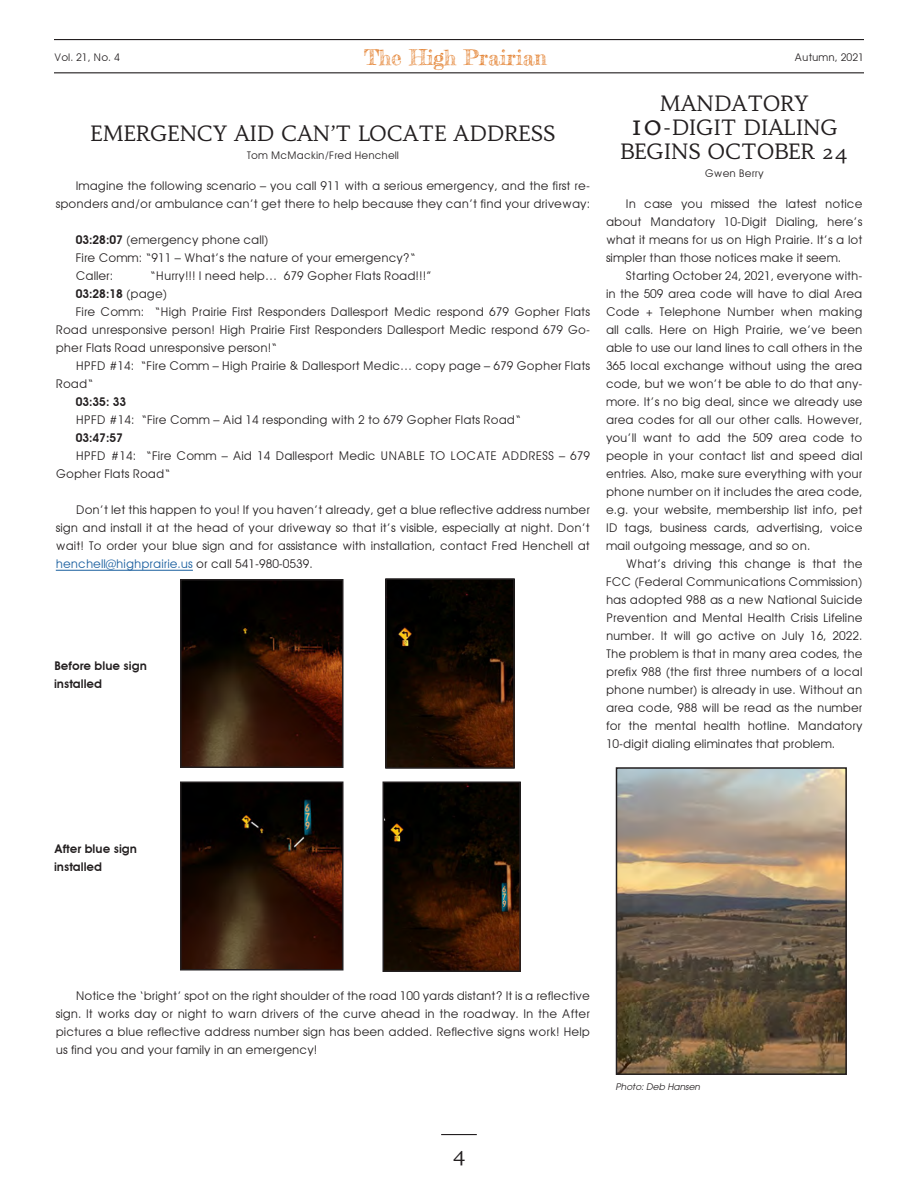
<style>
.page{position:relative;width:918px;height:1188px;background:#fff}
.page>*{position:absolute;margin:0;border:0;box-sizing:border-box;transform-origin:0 0}
.Headline{font:21px/24px "Habibi";color:#231f20;text-align:center}
.t1{font:21px "Frederickathe Great";color:#e27b26}
.t2{font:12px/18px "Avant Garde";color:#231f20;text-align:justify}
.t3{font:600 12px/18px "Avant Garde";color:#231f20}
.byline{font:10.5px "Avant Garde";color:#231f20}
.t4{font:italic 9px "Avant Garde";color:#231f20}
.s1{font-weight:600}
.s2{font-weight:400}
.s3{color:#175d9e}
.s4{font-size:30px}
</style>
<div class="page">
<hr style="left:54px;top:72px;width:810px;height:1px;background:#231f20">
<hr style="left:54px;top:39px;width:810px;height:1px;background:#231f20">
<hr style="left:441px;top:1134px;width:36px;height:1px;background:#231f20">
<hr style="left:56px;top:570px;width:137px;height:1px;background:#175d9e">
<img style="left:183px;top:582px;width:158px;height:183px">
<div style="left:180px;top:579px;width:164px;height:189px;border:2px solid #231f20"></div>
<img style="left:183px;top:785px;width:158px;height:182px">
<div style="left:180px;top:782px;width:164px;height:188px;border:2px solid #231f20"></div>
<img style="left:388px;top:581px;width:124px;height:185px">
<div style="left:385px;top:578px;width:130px;height:191px;border:2px solid #231f20"></div>
<img style="left:385px;top:785px;width:133px;height:184px">
<div style="left:382px;top:782px;width:139px;height:190px;border:2px solid #231f20"></div>
<img style="left:619px;top:770px;width:225px;height:302px">
<div style="left:616px;top:767px;width:231px;height:308px;border:2px solid #231f20"></div>
<p class="byline" style="left:54px;top:51px;width:67px">Vol. 21, No. 4</p>
<h1 class="t1" style="left:364px;top:44px;width:184px">The High Prairian</h1>
<p class="byline" style="left:795px;top:51px;width:71px">Autumn, 2021</p>
<p class="Headline" style="left:90px;top:121px;width:466px">EMERGENCY AID CAN’T LOCATE ADDRESS</p>
<p class="byline" style="left:247px;top:148px;width:154px">Tom McMackin/Fred Henchell</p>
<p class="t2" style="left:56px;top:177px;width:536px;text-align:right">Imagine the following scenario – you call 911 with a serious emergency, and the first re&shy;sponders and/or ambulance can’t get there to help because they can’t find your driveway:</p>
<p class="t2" style="left:76px;top:231px;width:194px"><span class="s1">03:28:07</span> (emergency phone call)</p>
<p class="t2" style="left:76px;top:249px;width:342px">Fire Comm: “911 – What’s the nature of your emergency?“</p>
<p class="t2" style="left:76px;top:267px;width:39px">Caller:</p>
<p class="t2" style="left:150px;top:267px;width:284px">“Hurry!!! I need help… 679 Gopher Flats Road!!!”</p>
<p class="t3" style="left:76px;top:285px;width:93px">03:28:18 <span class="s2">(page)</span></p>
<p class="t2" style="left:56px;top:303px;width:536px;text-indent:20px">Fire Comm: “High Prairie First Responders Dallesport Medic respond 679 Gopher Flats Road unresponsive person! High Prairie First Responders Dallesport Medic respond 679 Go&shy;pher Flats Road unresponsive person!“</p>
<p class="t2" style="left:56px;top:357px;width:536px;text-indent:20px">HPFD #14: “Fire Comm – High Prairie &amp; Dallesport Medic… copy page – 679 Gopher Flats<br>Road“</p>
<p class="t3" style="left:76px;top:393px;width:52px">03:35: 33</p>
<p class="t2" style="left:76px;top:411px;width:447px">HPFD #14: “Fire Comm – Aid 14 responding with 2 to 679 Gopher Flats Road“</p>
<p class="t3" style="left:76px;top:429px;width:49px">03:47:57</p>
<p class="t2" style="left:56px;top:447px;width:536px;text-indent:20px">HPFD #14: “Fire Comm – Aid 14 Dallesport Medic UNABLE TO LOCATE ADDRESS – 679<br>Gopher Flats Road“</p>
<p class="t2" style="left:56px;top:501px;width:536px;text-indent:20px">Don’t let this happen to you! If you haven’t already, get a blue reflective address number sign and install it at the head of your driveway so that it’s visible, especially at night. Don’t wait! To order your blue sign and for assistance with installation, contact Fred Henchell at <span class="s3">henchell@highprairie.us</span> or call 541-980-0539.</p>
<p class="t3" style="left:54px;top:657px;width:94px">Before blue sign installed</p>
<p class="Headline" style="left:620px;top:91px;width:229px">MANDATORY<br><span class="s4">10</span>-DIGIT DIALING<br>BEGINS OCTOBER 24</p>
<p class="byline" style="left:705px;top:166px;width:60px">Gwen Berry</p>
<p class="t2" style="left:606px;top:195px;width:258px;text-indent:20px">In case you missed the latest notice about Mandatory 10-Digit Dialing, here’s what it means for us on High Prairie. It’s a lot simpler than those notices make it seem.</p>
<p class="t2" style="left:606px;top:267px;width:258px;text-indent:20px">Starting October 24, 2021, everyone with&shy;in the 509 area code will have to dial Area Code + Telephone Number when making all calls. Here on High Prairie, we’ve been able to use our land lines to call others in the 365 local exchange without using the area code, but we won’t be able to do that any&shy;more. It’s no big deal, since we already use area codes for all our other calls. However, you’ll want to add the 509 area code to people in your contact list and speed dial entries. Also, make sure everything with your phone number on it includes the area code, e.g. your website, membership list info, pet ID tags, business cards, advertising, voice mail outgoing message, and so on.</p>
<p class="t2" style="left:606px;top:555px;width:258px;text-indent:20px">What’s driving this change is that the FCC (Federal Communications Commission) has adopted 988 as a new National Suicide Prevention and Mental Health Crisis Lifeline number. It will go active on July 16, 2022.<br>The problem is that in many area codes, the prefix 988 (the first three numbers of a local phone number) is already in use. Without an area code, 988 will be read as the number for the mental health hotline. Mandatory 10-digit dialing eliminates that problem.</p>
<p class="t3" style="left:54px;top:840px;width:85px">After blue sign installed</p>
<p class="t2" style="left:56px;top:987px;width:536px;text-indent:20px">Notice the ‘bright’ spot on the right shoulder of the road 100 yards distant? It is a reflective sign. It works day or night to warn drivers of the curve ahead in the roadway. In the After pictures a blue reflective address number sign has been added. Reflective signs work! Help us find you and your family in an emergency!</p>
<p class="Headline" style="left:452px;top:1142px;width:16px">4</p>
<p class="t4" style="left:616px;top:1081px;width:86px">Photo: Deb Hansen</p>
</div>
